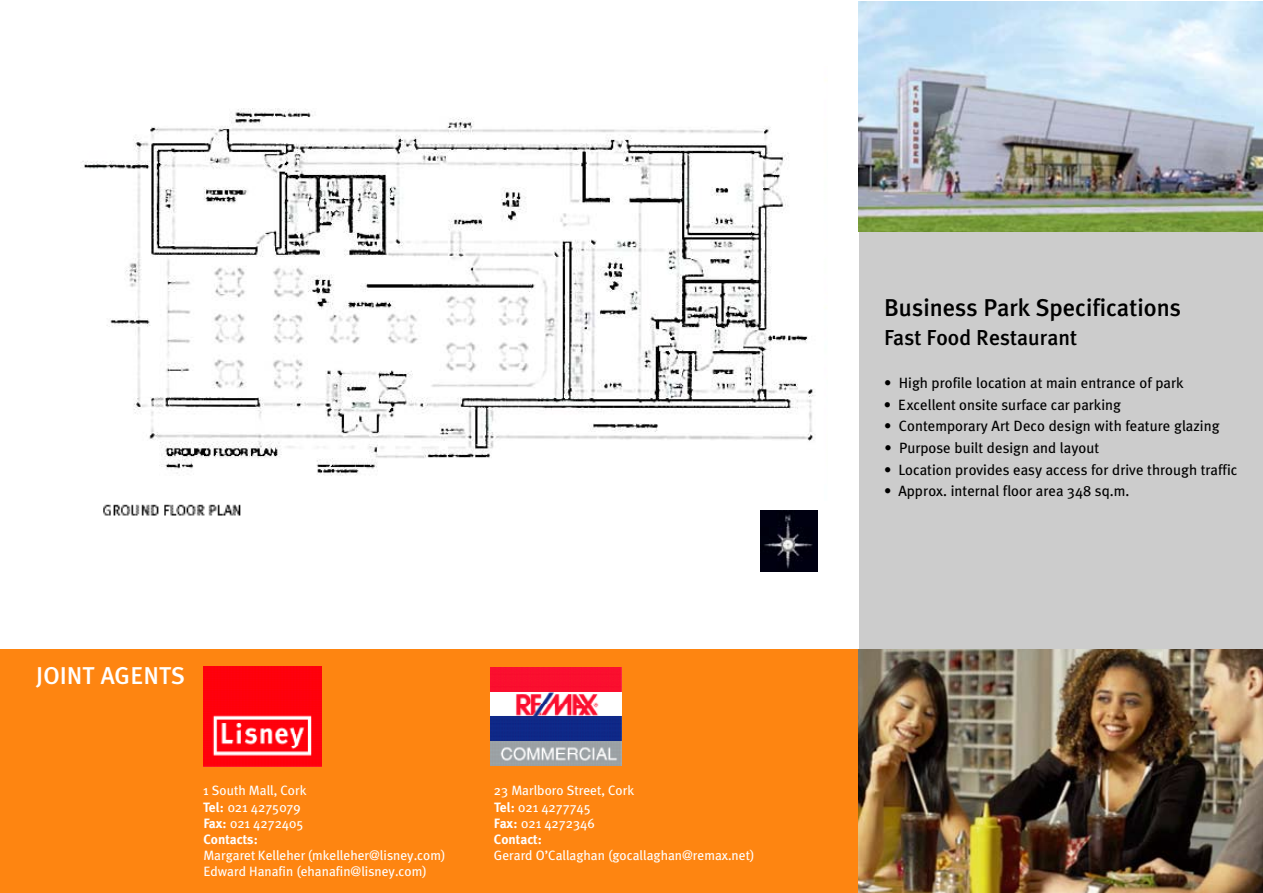
<style>
.page{position:relative;width:1263px;height:893px;background:#fff}
.page>*{position:absolute;margin:0;border:0;box-sizing:border-box;transform-origin:0 0}
.t1{font:500 24.3px "Meta Plus";color:#000}
.t2{font:500 24.3px "Meta Plus";color:#fff}
.t3{font:500 21.6px "Meta Plus";color:#000}
.t4{font:14.85px "Meta Plus";color:#000}
.t5{font:13.5px/16.2px "Meta Plus";color:#fff}
.s1{font-weight:700}
</style>
<div class="page">
<img style="left:103px;top:504px;width:715px;height:16px">
<div style="left:0;top:650px;width:1263px;height:243px;background:#fe8511"></div>
<div style="left:859px;top:2px;width:404px;height:891px;background:#ccc"></div>
<img style="left:859px;top:2px;width:404px;height:229px">
<img style="left:203px;top:678px;width:119px;height:88px">
<div style="left:491px;top:668px;width:131px;height:12px;background:#fb0f2f"></div>
<img style="left:491px;top:680px;width:131px;height:86px">
<img style="left:859px;top:650px;width:404px;height:243px">
<img style="left:760px;top:510px;width:57px;height:62px">
<img style="left:81px;top:80px;width:745px;height:396px">
<h1 class="t2" style="left:36px;top:662px;width:150px">JOINT AGENTS</h1>
<p class="t5" style="left:203px;top:782px;width:105px">1 South Mall, Cork<br><span class="s1">Tel:</span> 021 4275079<br><span class="s1">Fax:</span> 021 4272405<br><span class="s1">Contacts:</span></p>
<p class="t5" style="left:203px;top:847px;width:244px">Margaret Kelleher (mkelleher@lisney.com)<br>Edward Hanafin (ehanafin@lisney.com)</p>
<p class="t5" style="left:494px;top:782px;width:142px">23 Marlboro Street, Cork<br><span class="s1">Tel:</span> 021 4277745<br><span class="s1">Fax:</span> 021 4272346<br><span class="s1">Contact:</span></p>
<p class="t5" style="left:494px;top:847px;width:262px">Gerard O’Callaghan (gocallaghan@remax.net)</p>
<h1 class="t1" style="left:884px;top:294px;width:298px">Business Park Specifications</h1>
<h2 class="t3" style="left:884px;top:325px;width:194px">Fast Food Restaurant</h2>
<p class="t4" style="left:884px;top:374px;width:301px">• High profile location at main entrance of park</p>
<p class="t4" style="left:884px;top:396px;width:238px">• Excellent onsite surface car parking</p>
<p class="t4" style="left:884px;top:417px;width:337px">• Contemporary Art Deco design with feature glazing</p>
<p class="t4" style="left:884px;top:439px;width:216px">• Purpose built design and layout</p>
<p class="t4" style="left:884px;top:461px;width:355px">• Location provides easy access for drive through traffic</p>
<p class="t4" style="left:884px;top:482px;width:247px">• Approx. internal floor area 348 sq.m.</p>
</div>
